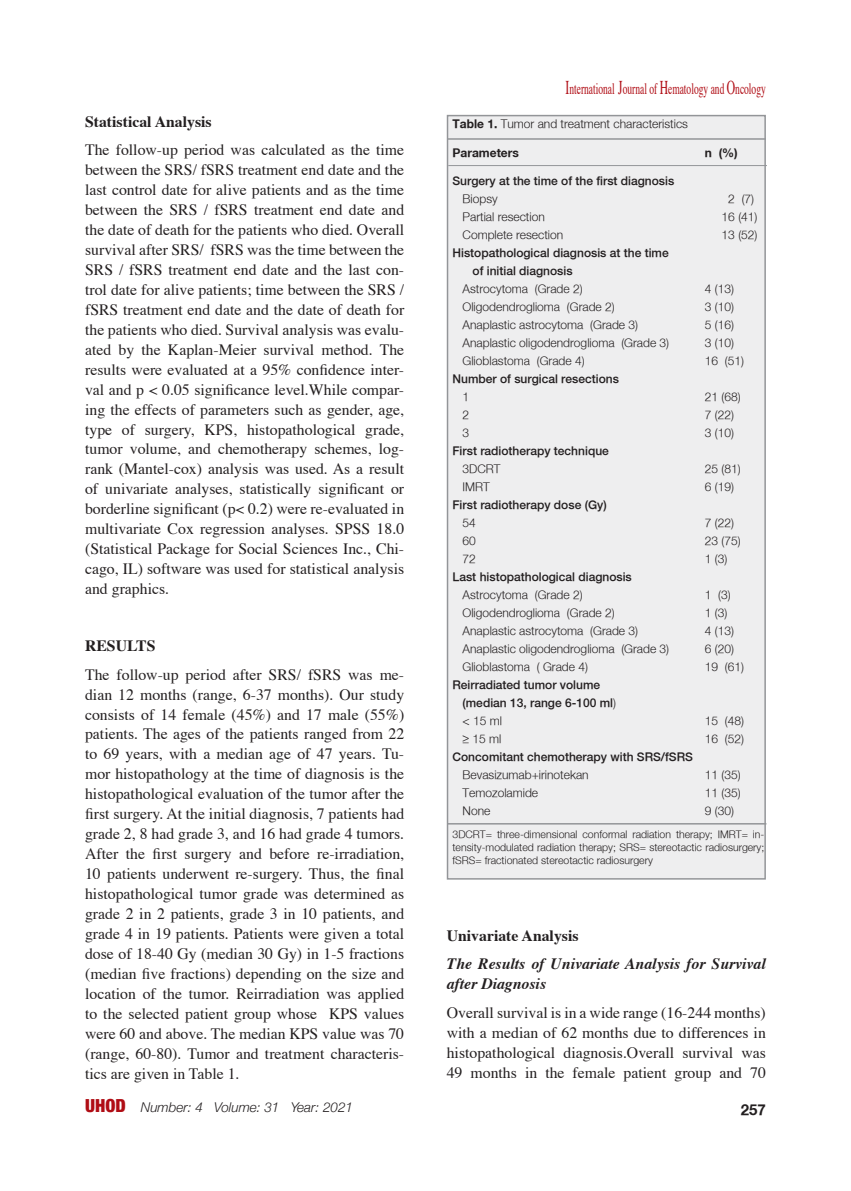
<style>
.page{position:relative;width:851px;height:1191px;background:#fff}
.page>*{position:absolute;margin:0;border:0;box-sizing:border-box;transform-origin:0 0}
.t1{font:15.9px "Times";color:#b00d15;scale:.6 1}
.t2{font:15.75px/20px "Times";color:#231f20;text-align:justify}
.t3{font:italic 700 15.75px/20px "Times";color:#231f20}
.t4{font:700 15.75px "Times";color:#231f20}
.t5{font:700 15px "Helvetica Neu";color:#231f20}
.t6{font:italic 300 13.5px "Helvetica Neue";color:#231f20}
.t7{font:300 12px "Helvetica Neu";color:#231f20}
.t8{font:500 12px "Helvetica Neu";color:#231f20}
.t9{font:700 12px "Helvetica Neu";color:#231f20}
.t10{font:300 10.5px/12.6px "Helvetica Neu";color:#231f20;text-align:justify}
.s1{font-size:19.5px}
.s2{font-weight:700}
.s3{font-weight:300}
.s4{font-weight:900;font-style:normal;font-stretch:condensed;font-size:18px;color:#b00d15}
</style>
<div class="page">
<div style="left:447px;top:116px;width:318px;height:763px;background:#eeeeef"></div>
<div style="left:446px;top:115px;width:319px;height:764px;border:2px solid #939598"></div>
<hr style="left:447px;top:138px;width:318px;height:2px;background:#939598">
<hr style="left:448px;top:165px;width:318px;height:1px;background:#939598">
<hr style="left:447px;top:823px;width:319px;height:1px;background:#939598">
<p class="t4" style="left:85px;top:111px;width:128px">Statistical Analysis</p>
<p class="t2" style="left:85px;top:141px;width:320px">The follow-up period was calculated as the time between the SRS/ fSRS treatment end date and the last control date for alive patients and as the time between the SRS / fSRS treatment end date and the date of death for the patients who died. Overall survival after SRS/ fSRS was the time between the SRS / fSRS treatment end date and the last con&shy;trol date for alive patients; time between the SRS / fSRS treatment end date and the date of death for the patients who died. Survival analysis was evalu&shy;ated by the Kaplan-Meier survival method. The results were evaluated at a 95% confidence inter&shy;val and p &lt; 0.05 significance level.While compar&shy;ing the effects of parameters such as gender, age, type of surgery, KPS, histopathological grade, tumor volume, and chemotherapy schemes, log&shy;rank (Mantel-cox) analysis was used. As a result of univariate analyses, statistically significant or borderline significant (p&lt; 0.2) were re-evaluated in multivariate Cox regression analyses. SPSS 18.0 (Statistical Package for Social Sciences Inc., Chi&shy;cago, IL) software was used for statistical analysis and graphics.</p>
<p class="t4" style="left:85px;top:635px;width:72px">RESULTS</p>
<p class="t2" style="left:85px;top:665px;width:320px">The follow-up period after SRS/ fSRS was me&shy;dian 12 months (range, 6-37 months). Our study consists of 14 female (45%) and 17 male (55%) patients. The ages of the patients ranged from 22 to 69 years, with a median age of 47 years. Tu&shy;mor histopathology at the time of diagnosis is the histopathological evaluation of the tumor after the first surgery. At the initial diagnosis, 7 patients had grade 2, 8 had grade 3, and 16 had grade 4 tumors.<br>After the first surgery and before re-irradiation, 10 patients underwent re-surgery. Thus, the final histopathological tumor grade was determined as grade 2 in 2 patients, grade 3 in 10 patients, and grade 4 in 19 patients. Patients were given a total dose of 18-40 Gy (median 30 Gy) in 1-5 fractions (median five fractions) depending on the size and location of the tumor. Reirradiation was applied to the selected patient group whose KPS values were 60 and above. The median KPS value was 70 (range, 60-80). Tumor and treatment characteris&shy;tics are given in Table 1.</p>
<p class="t1" style="left:565px;top:78px;width:335px"><span class="s1">I</span>nternational <span class="s1">J</span>ournal of <span class="s1">H</span>ematology and <span class="s1">O</span>ncology</p>
<p class="t7" style="left:452px;top:116px;width:237px"><span class="s2">Table 1.</span> Tumor and treatment characteristics</p>
<p class="t9" style="left:452px;top:145px;width:68px">Parameters</p>
<p class="t9" style="left:704px;top:145px;width:34px">n (%)</p>
<p class="t8" style="left:452px;top:174px;width:223px">Surgery at the time of the first diagnosis</p>
<p class="t7" style="left:462px;top:191px;width:37px">Biopsy</p>
<p class="t7" style="left:728px;top:191px;width:27px">2 (7)</p>
<p class="t7" style="left:462px;top:209px;width:84px">Partial resection</p>
<p class="t7" style="left:721px;top:209px;width:37px">16 (41)</p>
<p class="t7" style="left:462px;top:227px;width:102px">Complete resection</p>
<p class="t7" style="left:721px;top:227px;width:37px">13 (52)</p>
<p class="t8" style="left:452px;top:246px;width:218px">Histopathological diagnosis at the time</p>
<p class="t8" style="left:472px;top:264px;width:102px">of initial diagnosis</p>
<p class="t7" style="left:462px;top:281px;width:122px">Astrocytoma (Grade 2)</p>
<p class="t7" style="left:704px;top:281px;width:31px">4 (13)</p>
<p class="t7" style="left:462px;top:299px;width:154px">Oligodendroglioma (Grade 2)</p>
<p class="t7" style="left:704px;top:299px;width:31px">3 (10)</p>
<p class="t7" style="left:462px;top:317px;width:177px">Anaplastic astrocytoma (Grade 3)</p>
<p class="t7" style="left:704px;top:317px;width:31px">5 (16)</p>
<p class="t7" style="left:462px;top:335px;width:208px">Anaplastic oligodendroglioma (Grade 3)</p>
<p class="t7" style="left:704px;top:335px;width:31px">3 (10)</p>
<p class="t7" style="left:462px;top:353px;width:124px">Glioblastoma (Grade 4)</p>
<p class="t7" style="left:704px;top:353px;width:41px">16 (51)</p>
<p class="t8" style="left:452px;top:372px;width:168px">Number of surgical resections</p>
<p class="t7" style="left:462px;top:389px;width:8px">1</p>
<p class="t7" style="left:704px;top:389px;width:37px">21 (68)</p>
<p class="t7" style="left:462px;top:407px;width:8px">2</p>
<p class="t7" style="left:704px;top:407px;width:31px">7 (22)</p>
<p class="t7" style="left:462px;top:425px;width:8px">3</p>
<p class="t7" style="left:704px;top:425px;width:31px">3 (10)</p>
<p class="t8" style="left:452px;top:444px;width:158px">First radiotherapy technique</p>
<p class="t7" style="left:462px;top:461px;width:40px">3DCRT</p>
<p class="t7" style="left:704px;top:461px;width:37px">25 (81)</p>
<p class="t7" style="left:462px;top:479px;width:29px">IMRT</p>
<p class="t7" style="left:704px;top:479px;width:31px">6 (19)</p>
<p class="t8" style="left:452px;top:498px;width:156px">First radiotherapy dose (Gy)</p>
<p class="t7" style="left:462px;top:515px;width:15px">54</p>
<p class="t7" style="left:704px;top:515px;width:31px">7 (22)</p>
<p class="t7" style="left:462px;top:533px;width:15px">60</p>
<p class="t7" style="left:704px;top:533px;width:37px">23 (75)</p>
<p class="t7" style="left:462px;top:551px;width:15px">72</p>
<p class="t7" style="left:704px;top:551px;width:24px">1 (3)</p>
<p class="t8" style="left:452px;top:570px;width:181px">Last histopathological diagnosis</p>
<p class="t7" style="left:462px;top:587px;width:122px">Astrocytoma (Grade 2)</p>
<p class="t7" style="left:704px;top:587px;width:27px">1 (3)</p>
<p class="t7" style="left:462px;top:605px;width:154px">Oligodendroglioma (Grade 2)</p>
<p class="t7" style="left:704px;top:605px;width:24px">1 (3)</p>
<p class="t7" style="left:462px;top:623px;width:177px">Anaplastic astrocytoma (Grade 3)</p>
<p class="t7" style="left:704px;top:623px;width:31px">4 (13)</p>
<p class="t7" style="left:462px;top:641px;width:208px">Anaplastic oligodendroglioma (Grade 3)</p>
<p class="t7" style="left:704px;top:641px;width:31px">6 (20)</p>
<p class="t7" style="left:462px;top:659px;width:127px">Glioblastoma ( Grade 4)</p>
<p class="t7" style="left:704px;top:659px;width:41px">19 (61)</p>
<p class="t8" style="left:452px;top:678px;width:149px">Reirradiated tumor volume</p>
<p class="t8" style="left:462px;top:696px;width:155px">(median 13, range 6-100 ml<span class="s3">)</span></p>
<p class="t7" style="left:462px;top:713px;width:41px">&lt; 15 ml</p>
<p class="t7" style="left:704px;top:713px;width:41px">15 (48)</p>
<p class="t7" style="left:462px;top:731px;width:40px">≥ 15 ml</p>
<p class="t7" style="left:704px;top:731px;width:41px">16 (52)</p>
<p class="t8" style="left:452px;top:750px;width:242px">Concomitant chemotherapy with SRS/fSRS</p>
<p class="t7" style="left:462px;top:767px;width:128px">Bevasizumab+irinotekan</p>
<p class="t7" style="left:704px;top:767px;width:37px">11 (35)</p>
<p class="t7" style="left:462px;top:785px;width:77px">Temozolamide</p>
<p class="t7" style="left:704px;top:785px;width:37px">11 (35)</p>
<p class="t7" style="left:462px;top:803px;width:29px">None</p>
<p class="t7" style="left:704px;top:803px;width:31px">9 (30)</p>
<p class="t10" style="left:452px;top:828px;width:313px">3DCRT= three-dimensional conformal radiation therapy; IMRT= in&shy;tensity-modulated radiation therapy; SRS= stereotactic radiosurgery; fSRS= fractionated stereotactic radiosurgery</p>
<p class="t4" style="left:446px;top:925px;width:133px">Univariate Analysis</p>
<p class="t3" style="left:446px;top:955px;width:320px">The Results of Univariate Analysis for Survival after Diagnosis</p>
<p class="t2" style="left:446px;top:1003px;width:320px">Overall survival is in a wide range (16-244 months) with a median of 62 months due to differences in histopathological diagnosis.Overall survival was 49 months in the female patient group and 70</p>
<p class="t6" style="left:85px;top:1096px;width:269px"><span class="s4">UHOD</span> Number: 4 Volume: 31 Year: 2021</p>
<p class="t5" style="left:740px;top:1100px;width:27px">257</p>
</div>
